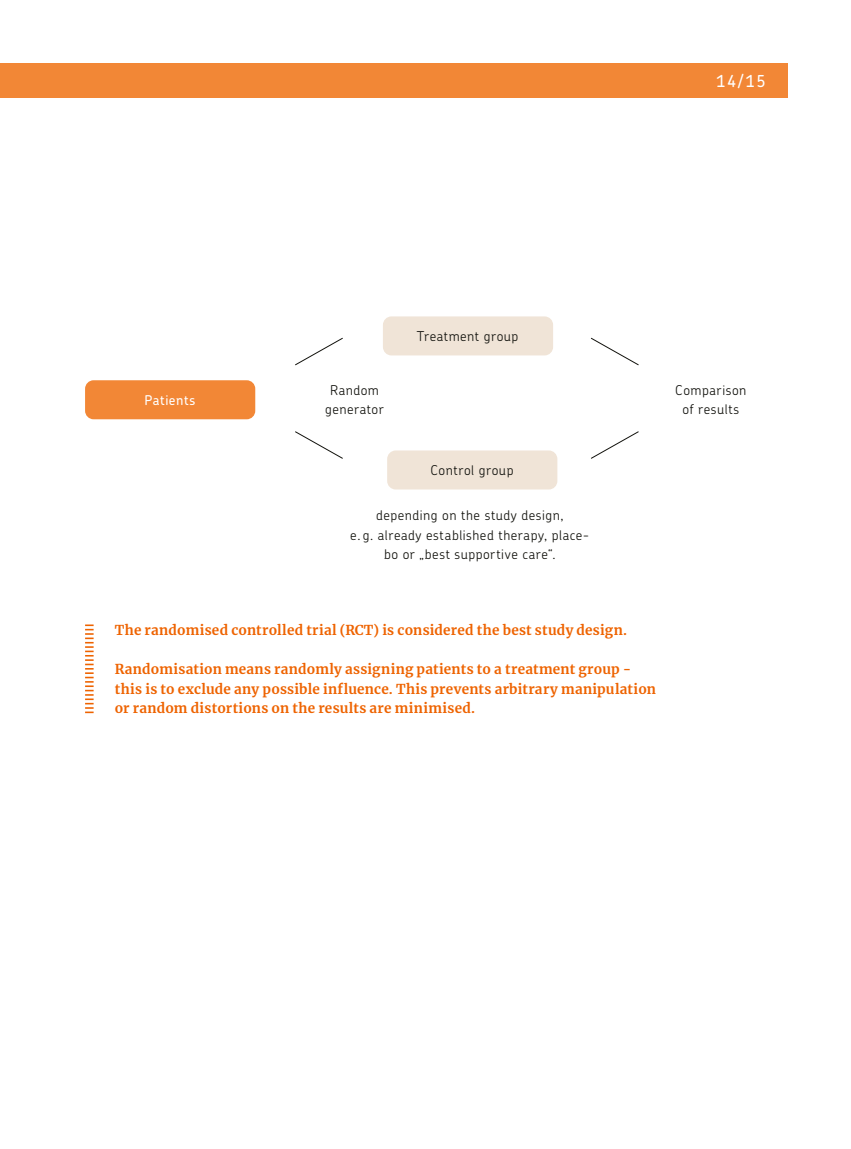
<style>
.page{position:relative;width:851px;height:1149px;background:#fff}
.page>*{position:absolute;margin:0;border:0;box-sizing:border-box;transform-origin:0 0}
.t1{font:500 16.5px "Chevin Pro";color:#fff}
.t2{font:700 13.5px/19.5px "Merriweather";letter-spacing:.02em;color:#ee6300}
.t3{font:300 13.5px/19.5px "Chevin Pro";letter-spacing:.04em;color:#12120d;text-align:center}
.t4{font:500 13.5px "Chevin Pro";letter-spacing:.04em;color:#fff}
</style>
<div class="page">
<div style="left:0;top:64px;width:787px;height:34px;background:#f28736"></div>
<svg style="left:85px;top:624px;width:9px;height:89px"></svg>
<div style="left:383px;top:316px;width:170px;height:39px;background:#f0e4d7;border-radius:9px"></div>
<div style="left:387px;top:450px;width:170px;height:39px;background:#f0e4d7;border-radius:9px"></div>
<div style="left:85px;top:380px;width:170px;height:39px;background:#f28736;border-radius:9px"></div>
<svg style="left:295px;top:431px;width:48px;height:28px"></svg>
<svg style="left:591px;top:431px;width:48px;height:28px"></svg>
<svg style="left:295px;top:337px;width:48px;height:28px"></svg>
<svg style="left:591px;top:337px;width:48px;height:28px"></svg>
<p class="t4" style="left:144px;top:391px;width:52px">Patients</p>
<p class="t3" style="left:417px;top:326px;width:103px">Treatment group</p>
<p class="t1" style="left:716px;top:70px;width:51px">14/15</p>
<p class="t3" style="left:325px;top:379px;width:60px">Random generator</p>
<p class="t3" style="left:675px;top:379px;width:73px">Comparison of results</p>
<p class="t3" style="left:430px;top:460px;width:85px">Control group</p>
<p class="t3" style="left:350px;top:505px;width:240px">depending on the study design,<br>e. g. already established therapy, place&shy;bo or „best supportive care“.</p>
<p class="t2" style="left:115px;top:620px;width:513px">The randomised controlled trial (RCT) is considered the best study design.</p>
<p class="t2" style="left:115px;top:659px;width:542px">Randomisation means randomly assigning patients to a treatment group - this is to exclude any possible influence. This prevents arbitrary manipulation or random distortions on the results are minimised.</p>
</div>
